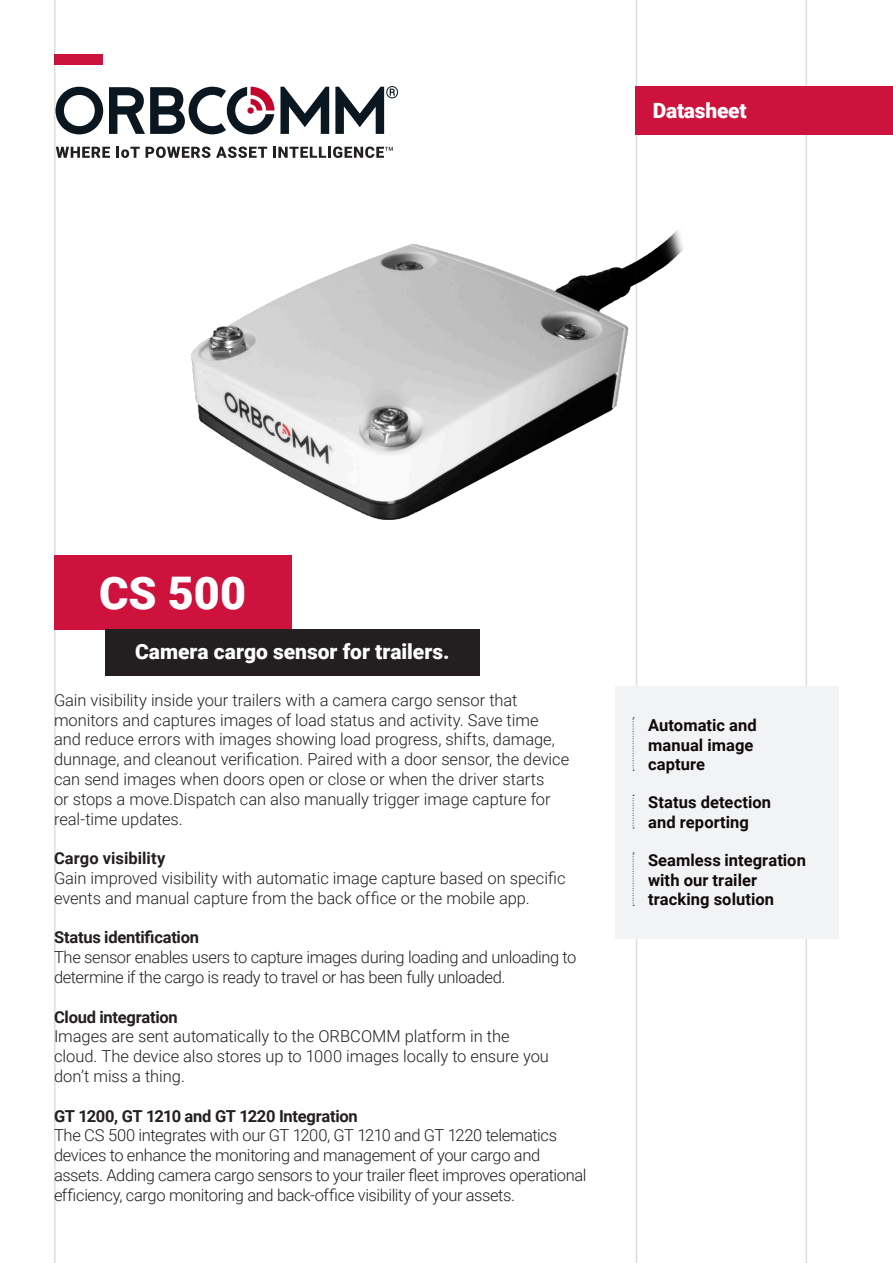
<style>
.page{position:relative;width:893px;height:1263px;background:#fff}
.page>*{position:absolute;margin:0;border:0;box-sizing:border-box;transform-origin:0 0}
.Red_Box_-_Title{font:900 45px "Roboto";color:#fff}
.Black_Box_-_Title{font:900 21px "Roboto";color:#fff}
.Doc_Type{font:900 21px "Roboto";letter-spacing:-.01em;color:#fff}
.Body{font:300 16.5px/19.8px "Roboto";letter-spacing:-.01em;color:#231f20}
.Features_-_1_Column_-_Text{font:700 16.5px/19.8px "Roboto";letter-spacing:.005em;color:#110a0c}
.Body-2{font:700 16.5px "Roboto";letter-spacing:-.015em;color:#231f20}
.Body-3{font:700 16.5px "Roboto";letter-spacing:.005em;color:#231f20}
</style>
<div class="page">
<div style="left:54px;top:54px;width:48px;height:10px;background:#cd123d"></div>
<svg style="left:280px;top:87px;width:49px;height:47px"></svg>
<svg style="left:56px;top:86px;width:47px;height:48px"></svg>
<svg style="left:109px;top:87px;width:165px;height:47px"></svg>
<svg style="left:335px;top:86px;width:63px;height:48px"></svg>
<svg style="left:56px;top:147px;width:54px;height:11px"></svg>
<svg style="left:116px;top:147px;width:24px;height:11px"></svg>
<svg style="left:146px;top:147px;width:64px;height:11px"></svg>
<svg style="left:216px;top:147px;width:51px;height:11px"></svg>
<svg style="left:273px;top:147px;width:120px;height:11px"></svg>
<img style="left:192px;top:230px;width:491px;height:290px">
<hr style="left:54px;top:0;width:2px;height:1263px;background:#231f20">
<hr style="left:636px;top:0;width:1px;height:1263px;background:#231f20">
<hr style="left:806px;top:0;width:1px;height:1263px;background:#231f20">
<div style="left:54px;top:555px;width:237px;height:75px;background:#cd123d"></div>
<div style="left:105px;top:630px;width:374px;height:46px;background:#231f20"></div>
<div style="left:615px;top:686px;width:224px;height:252px;background:#f2f3f4"></div>
<svg style="left:633px;top:717px;width:1px;height:54px"></svg>
<svg style="left:633px;top:795px;width:1px;height:33px"></svg>
<svg style="left:633px;top:852px;width:1px;height:54px"></svg>
<div style="left:636px;top:86px;width:257px;height:49px;background:#cd123d"></div>
<p class="Doc_Type" style="left:653px;top:96px;width:96px">Datasheet</p>
<p class="Red_Box_-_Title" style="left:99px;top:561px;width:149px">CS 500</p>
<p class="Black_Box_-_Title" style="left:135px;top:637px;width:316px">Camera cargo sensor for trailers.</p>
<p class="Body" style="left:54px;top:689px;width:517px">Gain visibility inside your trailers with a camera cargo sensor that monitors and captures images of load status and activity. Save time and reduce errors with images showing load progress, shifts, damage, dunnage, and cleanout verification. Paired with a door sensor, the device can send images when doors open or close or when the driver starts<br>or stops a move.Dispatch can also manually trigger image capture for real-time updates.</p>
<p class="Body-3" style="left:54px;top:847px;width:113px">Cargo visibility</p>
<p class="Body" style="left:54px;top:868px;width:513px">Gain improved visibility with automatic image capture based on specific events and manual capture from the back office or the mobile app.</p>
<p class="Body-2" style="left:54px;top:926px;width:147px">Status identification</p>
<p class="Body" style="left:54px;top:947px;width:524px">The sensor enables users to capture images during loading and unloading to determine if the cargo is ready to travel or has been fully unloaded.</p>
<p class="Body-2" style="left:54px;top:1005px;width:125px">Cloud integration</p>
<p class="Body" style="left:54px;top:1026px;width:496px">Images are sent automatically to the ORBCOMM platform in the cloud. The device also stores up to 1000 images locally to ensure you don’t miss a thing.</p>
<p class="Body-2" style="left:54px;top:1104px;width:305px">GT 1200, GT 1210 and GT 1220 Integration</p>
<p class="Body" style="left:54px;top:1125px;width:534px">The CS 500 integrates with our GT 1200, GT 1210 and GT 1220 telematics devices to enhance the monitoring and management of your cargo and assets. Adding camera cargo sensors to your trailer fleet improves operational efficiency, cargo monitoring and back-office visibility of your assets.</p>
<p class="Features_-_1_Column_-_Text" style="left:648px;top:714px;width:110px">Automatic and manual image capture</p>
<p class="Features_-_1_Column_-_Text" style="left:648px;top:792px;width:125px">Status detection and reporting</p>
<p class="Features_-_1_Column_-_Text" style="left:648px;top:849px;width:159px">Seamless integration with our trailer tracking solution</p>
</div>
